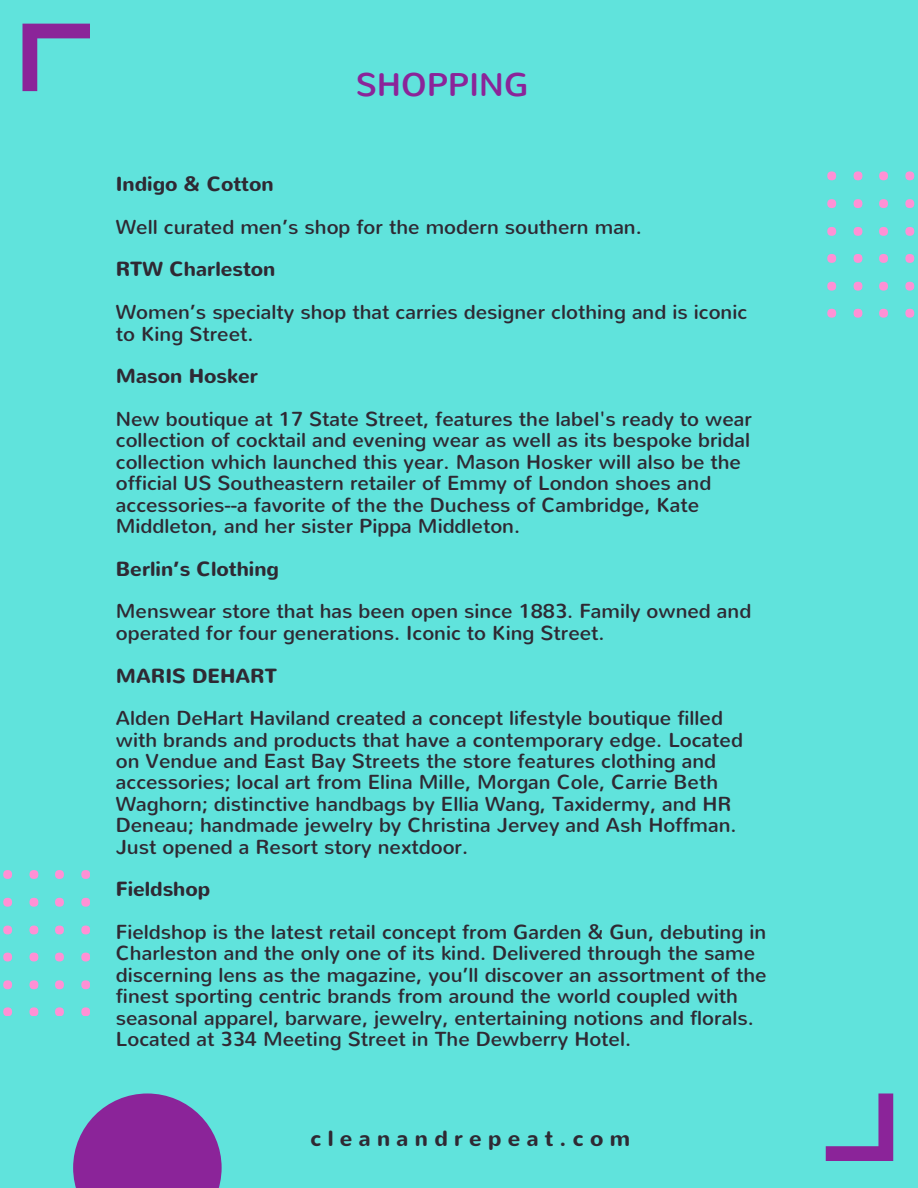
<style>
.page{position:relative;width:918px;height:1188px;background:#60e3dc}
.page>*{position:absolute;margin:0;border:0;box-sizing:border-box;transform-origin:0 0}
.t1{font:32.7px "Nunito";color:#8b2499}
.t2{font:700 21.75px "Nunito";letter-spacing:.29em;color:#2f2933}
.t3{font:20.25px/21.3px "Nunito";color:#2f2933}
.t4{font:700 20.25px "Nunito";color:#2f2933}
</style>
<div class="page">
<svg style="left:22px;top:24px;width:68px;height:67px"></svg>
<div style="left:3px;top:870px;width:9px;height:9px;background:#ff91d5;border-radius:50%"></div>
<div style="left:3px;top:898px;width:9px;height:9px;background:#ff91d5;border-radius:50%"></div>
<div style="left:3px;top:926px;width:9px;height:8px;background:#ff91d5;border-radius:50%"></div>
<div style="left:3px;top:953px;width:9px;height:8px;background:#ff91d5;border-radius:50%"></div>
<div style="left:3px;top:980px;width:9px;height:9px;background:#ff91d5;border-radius:50%"></div>
<div style="left:3px;top:1007px;width:9px;height:9px;background:#ff91d5;border-radius:50%"></div>
<div style="left:29px;top:870px;width:9px;height:9px;background:#ff91d5;border-radius:50%"></div>
<div style="left:29px;top:898px;width:9px;height:9px;background:#ff91d5;border-radius:50%"></div>
<div style="left:29px;top:926px;width:9px;height:8px;background:#ff91d5;border-radius:50%"></div>
<div style="left:29px;top:953px;width:9px;height:8px;background:#ff91d5;border-radius:50%"></div>
<div style="left:29px;top:980px;width:9px;height:9px;background:#ff91d5;border-radius:50%"></div>
<div style="left:29px;top:1007px;width:9px;height:9px;background:#ff91d5;border-radius:50%"></div>
<div style="left:55px;top:870px;width:9px;height:9px;background:#ff91d5;border-radius:50%"></div>
<div style="left:55px;top:898px;width:9px;height:9px;background:#ff91d5;border-radius:50%"></div>
<div style="left:55px;top:926px;width:9px;height:8px;background:#ff91d5;border-radius:50%"></div>
<div style="left:55px;top:953px;width:9px;height:8px;background:#ff91d5;border-radius:50%"></div>
<div style="left:55px;top:980px;width:9px;height:9px;background:#ff91d5;border-radius:50%"></div>
<div style="left:55px;top:1007px;width:9px;height:9px;background:#ff91d5;border-radius:50%"></div>
<div style="left:81px;top:870px;width:9px;height:9px;background:#ff91d5;border-radius:50%"></div>
<div style="left:81px;top:898px;width:9px;height:9px;background:#ff91d5;border-radius:50%"></div>
<div style="left:81px;top:926px;width:9px;height:8px;background:#ff91d5;border-radius:50%"></div>
<div style="left:81px;top:953px;width:9px;height:8px;background:#ff91d5;border-radius:50%"></div>
<div style="left:81px;top:980px;width:9px;height:9px;background:#ff91d5;border-radius:50%"></div>
<div style="left:81px;top:1007px;width:9px;height:9px;background:#ff91d5;border-radius:50%"></div>
<svg style="left:826px;top:1094px;width:67px;height:67px"></svg>
<div style="left:827px;top:171px;width:9px;height:9px;background:#ff91d5;border-radius:50%"></div>
<div style="left:827px;top:199px;width:9px;height:9px;background:#ff91d5;border-radius:50%"></div>
<div style="left:827px;top:227px;width:9px;height:9px;background:#ff91d5;border-radius:50%"></div>
<div style="left:827px;top:254px;width:9px;height:9px;background:#ff91d5;border-radius:50%"></div>
<div style="left:827px;top:282px;width:9px;height:9px;background:#ff91d5;border-radius:50%"></div>
<div style="left:827px;top:309px;width:9px;height:8px;background:#ff91d5;border-radius:50%"></div>
<div style="left:854px;top:171px;width:8px;height:9px;background:#ff91d5;border-radius:50%"></div>
<div style="left:854px;top:199px;width:8px;height:9px;background:#ff91d5;border-radius:50%"></div>
<div style="left:854px;top:227px;width:8px;height:9px;background:#ff91d5;border-radius:50%"></div>
<div style="left:854px;top:254px;width:8px;height:9px;background:#ff91d5;border-radius:50%"></div>
<div style="left:854px;top:282px;width:8px;height:9px;background:#ff91d5;border-radius:50%"></div>
<div style="left:854px;top:309px;width:8px;height:8px;background:#ff91d5;border-radius:50%"></div>
<div style="left:879px;top:171px;width:9px;height:9px;background:#ff91d5;border-radius:50%"></div>
<div style="left:879px;top:199px;width:9px;height:9px;background:#ff91d5;border-radius:50%"></div>
<div style="left:879px;top:227px;width:9px;height:9px;background:#ff91d5;border-radius:50%"></div>
<div style="left:879px;top:254px;width:9px;height:9px;background:#ff91d5;border-radius:50%"></div>
<div style="left:879px;top:282px;width:9px;height:9px;background:#ff91d5;border-radius:50%"></div>
<div style="left:879px;top:309px;width:9px;height:8px;background:#ff91d5;border-radius:50%"></div>
<div style="left:905px;top:171px;width:9px;height:9px;background:#ff91d5;border-radius:50%"></div>
<div style="left:905px;top:199px;width:9px;height:9px;background:#ff91d5;border-radius:50%"></div>
<div style="left:905px;top:227px;width:9px;height:9px;background:#ff91d5;border-radius:50%"></div>
<div style="left:905px;top:254px;width:9px;height:9px;background:#ff91d5;border-radius:50%"></div>
<div style="left:905px;top:282px;width:9px;height:9px;background:#ff91d5;border-radius:50%"></div>
<div style="left:905px;top:309px;width:9px;height:8px;background:#ff91d5;border-radius:50%"></div>
<svg style="left:73px;top:1094px;width:149px;height:94px"></svg>
<h1 class="t1" style="left:356px;top:64px;width:174px">SHOPPING</h1>
<p class="t4" style="left:116px;top:170px;width:159px">Indigo &amp; Cotton</p>
<p class="t3" style="left:116px;top:216px;width:527px">Well curated men’s shop for the modern southern man.</p>
<p class="t4" style="left:116px;top:256px;width:161px">RTW Charleston</p>
<p class="t3" style="left:116px;top:302px;width:633px">Women’s specialty shop that carries designer clothing and is iconic to King Street.</p>
<p class="t4" style="left:116px;top:363px;width:144px">Mason Hosker</p>
<p class="t3" style="left:116px;top:409px;width:638px">New boutique at 17 State Street, features the label's ready to wear collection of cocktail and evening wear as well as its bespoke bridal collection which launched this year. Mason Hosker will also be the official US Southeastern retailer of Emmy of London shoes and accessories--a favorite of the the Duchess of Cambridge, Kate Middleton, and her sister Pippa Middleton.</p>
<p class="t4" style="left:116px;top:555px;width:165px">Berlin’s Clothing</p>
<p class="t3" style="left:116px;top:601px;width:637px">Menswear store that has been open since 1883. Family owned and operated for four generations. Iconic to King Street.</p>
<p class="t4" style="left:116px;top:662px;width:163px">MARIS DEHART</p>
<p class="t3" style="left:116px;top:708px;width:629px">Alden DeHart Haviland created a concept lifestyle boutique filled with brands and products that have a contemporary edge. Located on Vendue and East Bay Streets the store features clothing and accessories; local art from Elina Mille, Morgan Cole, Carrie Beth Waghorn; distinctive handbags by Ellia Wang, Taxidermy, and HR Deneau; handmade jewelry by Christina Jervey and Ash Hoffman.<br>Just opened a Resort story nextdoor.</p>
<p class="t4" style="left:116px;top:876px;width:96px">Fieldshop</p>
<p class="t3" style="left:116px;top:922px;width:652px">Fieldshop is the latest retail concept from Garden &amp; Gun, debuting in Charleston and the only one of its kind. Delivered through the same discerning lens as the magazine, you’ll discover an assortment of the finest sporting centric brands from around the world coupled with seasonal apparel, barware, jewelry, entertaining notions and florals.<br>Located at 334 Meeting Street in The Dewberry Hotel.</p>
<p class="t2" style="left:310px;top:1124px;width:321px">cleanandrepeat.com</p>
</div>
